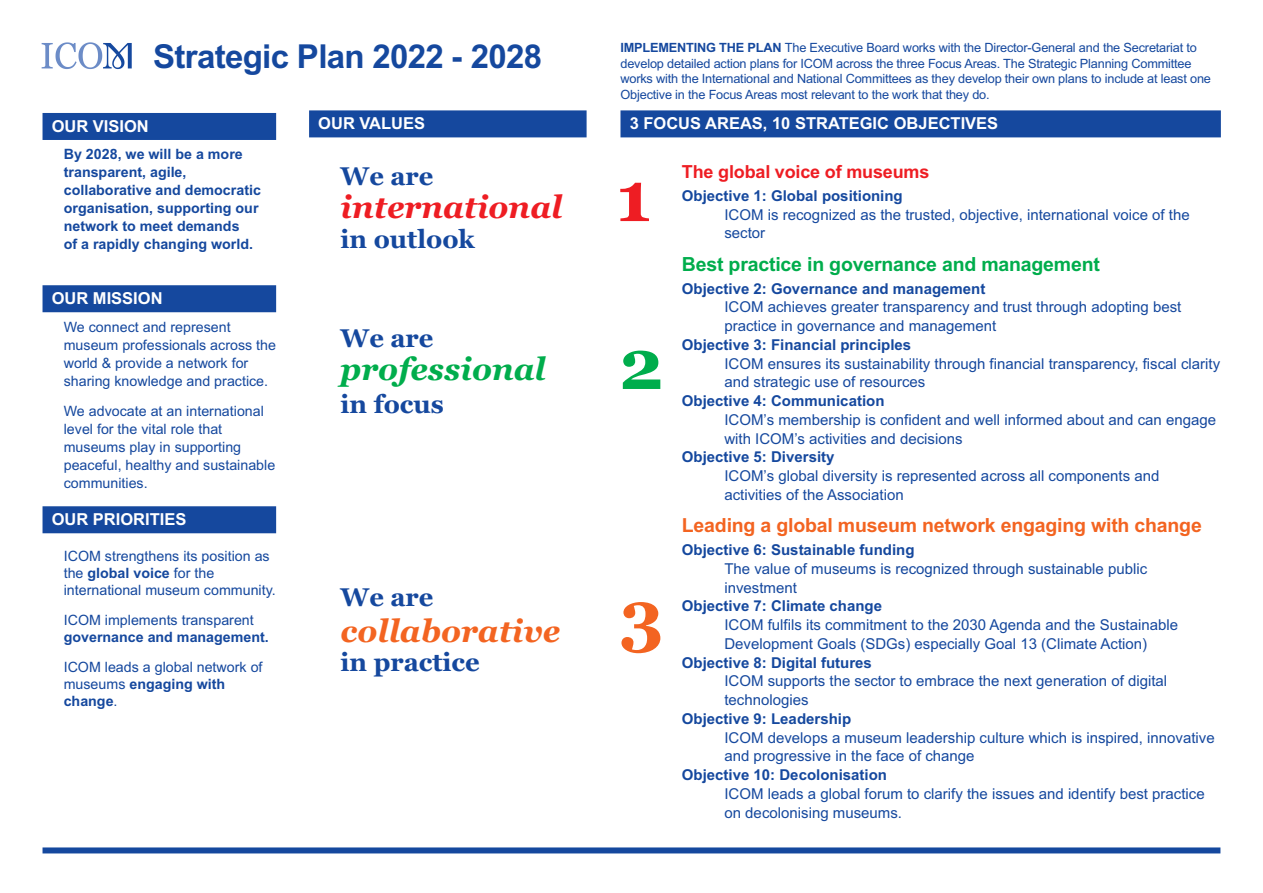
<style>
.page{position:relative;width:1263px;height:893px;background:#fff}
.page>*{position:absolute;margin:0;border:0;box-sizing:border-box;transform-origin:0 0}
.t1{font:700 70.95px "Georgia";color:#ee1d23}
.t2{font:700 70.95px "Georgia";color:#00ad4c}
.t3{font:700 70.95px "Georgia";color:#f36421}
.t4{font:700 33px "Arial";letter-spacing:-.02em;color:#15489e}
.t5{font:italic 700 31.5px "Georgia";color:#f36421}
.t6{font:italic 700 31.5px "Georgia";color:#ee1d23}
.t7{font:italic 700 31.5px "Georgia";color:#00ad4c}
.t8{font:700 25.5px "Georgia";color:#15489e}
.t9{font:700 19.5px "Arial";letter-spacing:-.01em;color:#f36421}
.t10{font:700 19.5px "Arial";letter-spacing:-.01em;color:#00ad4c}
.t11{font:700 18px "Arial";letter-spacing:-.01em;color:#ee1d23}
.t12{font:700 16.5px "Arial";color:#fff}
.t13{font:15px/18.8px "Arial";color:#15489e}
.t14{font:700 15px "Arial";color:#15489e}
.t15{font:14.25px/18px "Arial";color:#15489e}
.t16{font:700 14.25px/18px "Arial";color:#15489e}
.t17{font:12.75px/15.8px "Arial";letter-spacing:-.015em;color:#15489e}
.s1{font-weight:700}
</style>
<div class="page">
<div style="left:43px;top:113px;width:233px;height:27px;background:#15489e"></div>
<div style="left:43px;top:285px;width:233px;height:27px;background:#15489e"></div>
<div style="left:43px;top:506px;width:233px;height:27px;background:#15489e"></div>
<div style="left:309px;top:110px;width:278px;height:27px;background:#15489e"></div>
<div style="left:620px;top:110px;width:601px;height:27px;background:#15489e"></div>
<img style="left:41px;top:42px;width:91px;height:28px">
<div style="left:43px;top:847px;width:1177px;height:6px;background:#15489e"></div>
<h2 class="t4" style="left:153px;top:37px;width:390px">Strategic Plan 2022 - 2028</h2>
<p class="t17" style="left:620px;top:40px;width:592px"><span class="s1">IMPLEMENTING THE PLAN</span> The Executive Board works with the Director-General and the Secretariat to develop detailed action plans for ICOM across the three Focus Areas. The Strategic Planning Committee works with the International and National Committees as they develop their own plans to include at least one Objective in the Focus Areas most relevant to the work that they do.</p>
<p class="t12" style="left:52px;top:116px;width:99px">OUR VISION</p>
<p class="t16" style="left:64px;top:145px;width:199px">By 2028, we will be a more transparent, agile, collaborative and democratic organisation, supporting our network to meet demands<br>of a rapidly changing world.</p>
<p class="t12" style="left:52px;top:289px;width:112px">OUR MISSION</p>
<p class="t15" style="left:64px;top:318px;width:214px">We connect and represent museum professionals across the world &amp; provide a network for sharing knowledge and practice.</p>
<p class="t15" style="left:64px;top:402px;width:213px">We advocate at an international level for the vital role that museums play in supporting peaceful, healthy and sustainable communities.</p>
<p class="t12" style="left:52px;top:510px;width:136px">OUR PRIORITIES</p>
<p class="t15" style="left:64px;top:548px;width:213px;line-height:17.1px">ICOM strengthens its position as the <span class="s1">global voice</span> for the international museum community.</p>
<p class="t15" style="left:64px;top:611px;width:192px">ICOM implements transparent</p>
<p class="t16" style="left:64px;top:628px;width:207px">governance and management.</p>
<p class="t15" style="left:64px;top:659px;width:200px;line-height:17.1px">ICOM leads a global network of museums <span class="s1">engaging with change</span>.</p>
<p class="t12" style="left:318px;top:114px;width:108px">OUR VALUES</p>
<p class="t12" style="left:630px;top:114px;width:370px">3 FOCUS AREAS, 10 STRATEGIC OBJECTIVES</p>
<h3 class="t8" style="left:341px;top:161px;width:94px">We are</h3>
<h3 class="t6" style="left:341px;top:188px;width:223px">international</h3>
<h3 class="t8" style="left:341px;top:224px;width:136px">in outlook</h3>
<h3 class="t8" style="left:341px;top:324px;width:94px">We are</h3>
<h3 class="t7" style="left:341px;top:351px;width:207px">professional</h3>
<h3 class="t8" style="left:341px;top:390px;width:105px">in focus</h3>
<h3 class="t8" style="left:341px;top:582px;width:94px">We are</h3>
<h3 class="t5" style="left:341px;top:613px;width:221px">collaborative</h3>
<h3 class="t8" style="left:341px;top:647px;width:141px">in practice</h3>
<h1 class="t1" style="left:616px;top:155px;width:36px">1</h1>
<h1 class="t2" style="left:619px;top:323px;width:46px">2</h1>
<h1 class="t3" style="left:620px;top:574px;width:46px">3</h1>
<p class="t11" style="left:682px;top:161px;width:249px">The global voice of museums</p>
<p class="t14" style="left:682px;top:187px;width:222px">Objective 1: Global positioning</p>
<p class="t13" style="left:724px;top:205px;width:467px">ICOM is recognized as the trusted, objective, international voice of the sector</p>
<h3 class="t10" style="left:682px;top:252px;width:419px">Best practice in governance and management</h3>
<p class="t14" style="left:682px;top:280px;width:305px">Objective 2: Governance and management</p>
<p class="t13" style="left:724px;top:298px;width:458px">ICOM achieves greater transparency and trust through adopting best practice in governance and management</p>
<p class="t14" style="left:682px;top:336px;width:231px">Objective 3: Financial principles</p>
<p class="t13" style="left:724px;top:354px;width:497px">ICOM ensures its sustainability through financial transparency, fiscal clarity and strategic use of resources</p>
<p class="t14" style="left:682px;top:392px;width:204px">Objective 4: Communication</p>
<p class="t13" style="left:724px;top:410px;width:493px">ICOM’s membership is confident and well informed about and can engage with ICOM’s activities and decisions</p>
<p class="t14" style="left:682px;top:448px;width:154px">Objective 5: Diversity</p>
<p class="t13" style="left:724px;top:467px;width:436px">ICOM’s global diversity is represented across all components and activities of the Association</p>
<h3 class="t9" style="left:682px;top:514px;width:521px">Leading a global museum network engaging with change</h3>
<p class="t14" style="left:682px;top:541px;width:234px">Objective 6: Sustainable funding</p>
<p class="t13" style="left:724px;top:559px;width:424px">The value of museums is recognized through sustainable public investment</p>
<p class="t14" style="left:682px;top:597px;width:202px">Objective 7: Climate change</p>
<p class="t13" style="left:724px;top:616px;width:455px">ICOM fulfils its commitment to the 2030 Agenda and the Sustainable<br>Development Goals (SDGs) especially Goal 13 (Climate Action)</p>
<p class="t14" style="left:682px;top:654px;width:192px">Objective 8: Digital futures</p>
<p class="t13" style="left:724px;top:672px;width:444px">ICOM supports the sector to embrace the next generation of digital technologies</p>
<p class="t14" style="left:682px;top:710px;width:171px">Objective 9: Leadership</p>
<p class="t13" style="left:724px;top:728px;width:492px">ICOM develops a museum leadership culture which is inspired, innovative and progressive in the face of change</p>
<p class="t14" style="left:682px;top:766px;width:207px">Objective 10: Decolonisation</p>
<p class="t13" style="left:724px;top:784px;width:482px">ICOM leads a global forum to clarify the issues and identify best practice on decolonising museums.</p>
</div>
